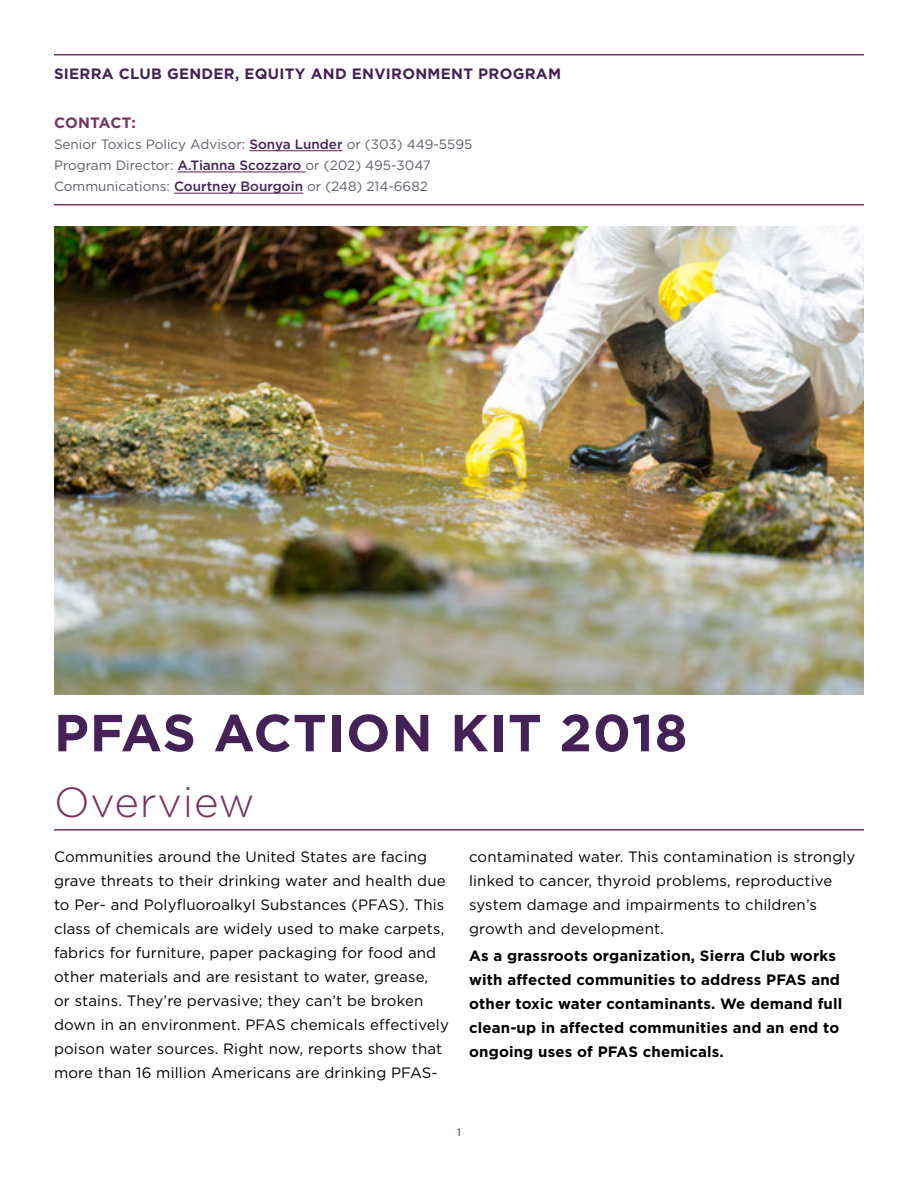
<style>
.page{position:relative;width:918px;height:1188px;background:#fff}
.page>*{position:absolute;margin:0;border:0;box-sizing:border-box;transform-origin:0 0}
.t1{font:700 52.05px "Gotham";letter-spacing:.02em;color:#452256}
.t2{font:300 42px "Gotham";letter-spacing:.02em;color:#763363}
.t3{font:15px/24px "Gotham";letter-spacing:.01em;color:#000}
.t4{font:700 15px/24px "Gotham";letter-spacing:.01em;color:#000}
.t5{font:700 15px "Gotham";letter-spacing:.02em;color:#452256}
.t6{font:700 15px "Gotham";letter-spacing:.01em;color:#763363}
.t7{font:13.5px/21.3px "Gotham";color:#615d6a}
.t8{font:10.5px "Gotham";color:#452256}
.s1{font-weight:500;color:#452256}
</style>
<div class="page">
<hr style="left:54px;top:829px;width:810px;height:2px;background:#763363">
<hr style="left:249px;top:150px;width:94px;height:1px;background:#763363">
<hr style="left:178px;top:171px;width:128px;height:2px;background:#763363">
<hr style="left:174px;top:193px;width:129px;height:1px;background:#763363">
<hr style="left:54px;top:204px;width:810px;height:2px;background:#763363">
<hr style="left:54px;top:54px;width:810px;height:2px;background:#763363">
<img style="left:54px;top:226px;width:810px;height:469px">
<p class="t5" style="left:54px;top:65px;width:509px">SIERRA CLUB GENDER, EQUITY AND ENVIRONMENT PROGRAM</p>
<p class="t6" style="left:54px;top:114px;width:84px">CONTACT:</p>
<p class="t7" style="left:54px;top:133px;width:420px">Senior Toxics Policy Advisor: <span class="s1">Sonya Lunder</span> or (303) 449-5595<br>Program Director: <span class="s1">A.Tianna Scozzaro</span> or (202) 495-3047<br>Communications: <span class="s1">Courtney Bourgoin</span> or (248) 214-6682</p>
<h1 class="t1" style="left:54px;top:703px;width:635px">PFAS ACTION KIT 2018</h1>
<h2 class="t2" style="left:54px;top:779px;width:202px">Overview</h2>
<p class="t3" style="left:54px;top:845px;width:396px">Communities around the United States are facing grave threats to their drinking water and health due to Per- and Polyfluoroalkyl Substances (PFAS). This class of chemicals are widely used to make carpets, fabrics for furniture, paper packaging for food and other materials and are resistant to water, grease,<br>or stains. They’re pervasive; they can’t be broken down in an environment. PFAS chemicals effectively poison water sources. Right now, reports show that more than 16 million Americans are drinking PFAS-</p>
<p class="t3" style="left:469px;top:845px;width:388px">contaminated water. This contamination is strongly linked to cancer, thyroid problems, reproductive system damage and impairments to children’s growth and development.</p>
<p class="t4" style="left:469px;top:944px;width:375px">As a grassroots organization, Sierra Club works with affected communities to address PFAS and other toxic water contaminants. We demand full clean-up in affected communities and an end to ongoing uses of PFAS chemicals.</p>
<p class="t8" style="left:457px;top:1127px;width:5px">1</p>
</div>
